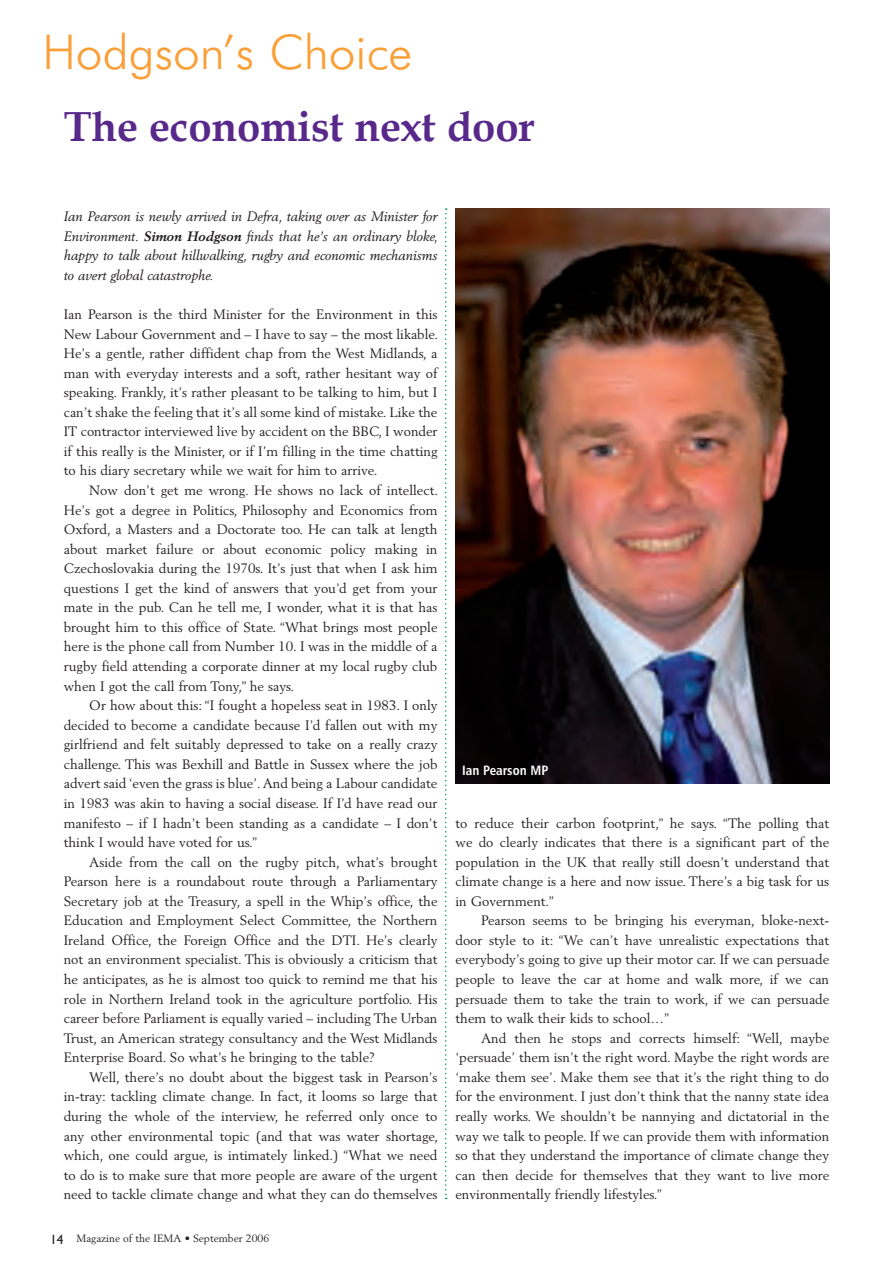
<style>
.page{position:relative;width:893px;height:1263px;background:#fff}
.page>*{position:absolute;margin:0;border:0;box-sizing:border-box;transform-origin:0 0}
.t1{font:300 48px "Futura BT";color:#f9a03a}
.t2{font:700 42px "Book Antiqua";letter-spacing:-.005em;color:#58298a}
.t3{font:13.5px/19.5px "Berling";color:#231f20;text-align:justify}
.t4{font:italic 13.5px/19.5px "Berling";color:#231f20;text-align:justify}
.t5{font:13.5px "Humanist 777 BT Bold Condensed B";color:#fff}
.t6{font:10.5px "Berling";color:#231f20}
.s1{color:#fff}
.s2{font-weight:700}
.s3{font-family:"Humanist 521 BT";font-size:13.5px}
</style>
<div class="page">
<svg style="left:445px;top:208px;width:2px;height:991px"></svg>
<img style="left:455px;top:208px;width:374px;height:576px">
<h1 class="t1" style="left:43px;top:23px;width:371px">Hodgson’s Choice</h1>
<h2 class="t2" style="left:64px;top:102px;width:617px">The economist next door<span class="s1">rs:ingly</span></h2>
<p class="t4" style="left:64px;top:207px;width:376px">Ian Pearson is newly arrived in Defra, taking over as Minister for Environment. <span class="s2">Simon Hodgson</span> finds that he’s an ordinary bloke, happy to talk about hillwalking, rugby and economic mechanisms to avert global catastrophe.</p>
<p class="t3" style="left:64px;top:304px;width:376px">Ian Pearson is the third Minister for the Environment in this New Labour Government and – I have to say – the most likable.<br>He’s a gentle, rather diffident chap from the West Midlands, a man with everyday interests and a soft, rather hesitant way of speaking. Frankly, it’s rather pleasant to be talking to him, but I can’t shake the feeling that it’s all some kind of mistake. Like the IT contractor interviewed live by accident on the BBC, I wonder if this really is the Minister, or if I’m filling in the time chatting to his diary secretary while we wait for him to arrive.</p>
<p class="t3" style="left:64px;top:480px;width:376px;text-indent:26px">Now don’t get me wrong. He shows no lack of intellect.<br>He’s got a degree in Politics, Philosophy and Economics from Oxford, a Masters and a Doctorate too. He can talk at length about market failure or about economic policy making in Czechoslovakia during the 1970s. It’s just that when I ask him questions I get the kind of answers that you’d get from your mate in the pub. Can he tell me, I wonder, what it is that has brought him to this office of State. “What brings most people here is the phone call from Number 10. I was in the middle of a rugby field attending a corporate dinner at my local rugby club when I got the call from Tony,” he says.</p>
<p class="t3" style="left:64px;top:695px;width:375px;text-indent:26px">Or how about this: “I fought a hopeless seat in 1983. I only decided to become a candidate because I’d fallen out with my girlfriend and felt suitably depressed to take on a really crazy challenge. This was Bexhill and Battle in Sussex where the job advert said ‘even the grass is blue’. And being a Labour candidate in 1983 was akin to having a social disease. If I’d have read our manifesto – if I hadn’t been standing as a candidate – I don’t think I would have voted for us.”</p>
<p class="t3" style="left:64px;top:852px;width:375px;text-indent:26px">Aside from the call on the rugby pitch, what’s brought Pearson here is a roundabout route through a Parliamentary Secretary job at the Treasury, a spell in the Whip’s office, the Education and Employment Select Committee, the Northern Ireland Office, the Foreign Office and the DTI. He’s clearly not an environment specialist. This is obviously a criticism that he anticipates, as he is almost too quick to remind me that his role in Northern Ireland took in the agriculture portfolio. His career before Parliament is equally varied – including The Urban Trust, an American strategy consultancy and the West Midlands Enterprise Board. So what’s he bringing to the table?</p>
<p class="t3" style="left:64px;top:1067px;width:376px;text-indent:26px">Well, there’s no doubt about the biggest task in Pearson’s in-tray: tackling climate change. In fact, it looms so large that during the whole of the interview, he referred only once to any other environmental topic (and that was water shortage, which, one could argue, is intimately linked.) “What we need to do is to make sure that more people are aware of the urgent need to tackle climate change and what they can do themselves</p>
<p class="t6" style="left:50px;top:1232px;width:221px"><span class="s3">14</span> Magazine of the IEMA • September 2006</p>
<p class="t5" style="left:462px;top:762px;width:88px">Ian Pearson MP</p>
<p class="t3" style="left:455px;top:813px;width:375px">to reduce their carbon footprint,” he says. “The polling that we do clearly indicates that there is a significant part of the population in the UK that really still doesn’t understand that climate change is a here and now issue. There’s a big task for us in Government.”</p>
<p class="t3" style="left:455px;top:911px;width:375px;text-indent:26px">Pearson seems to be bringing his everyman, bloke-next&shy;door style to it: “We can’t have unrealistic expectations that everybody’s going to give up their motor car. If we can persuade people to leave the car at home and walk more, if we can persuade them to take the train to work, if we can persuade them to walk their kids to school…”</p>
<p class="t3" style="left:455px;top:1028px;width:375px;text-indent:26px">And then he stops and corrects himself: “Well, maybe ‘persuade’ them isn’t the right word. Maybe the right words are ‘make them see’. Make them see that it’s the right thing to do for the environment. I just don’t think that the nanny state idea really works. We shouldn’t be nannying and dictatorial in the way we talk to people. If we can provide them with information so that they understand the importance of climate change they can then decide for themselves that they want to live more environmentally friendly lifestyles.”</p>
</div>
